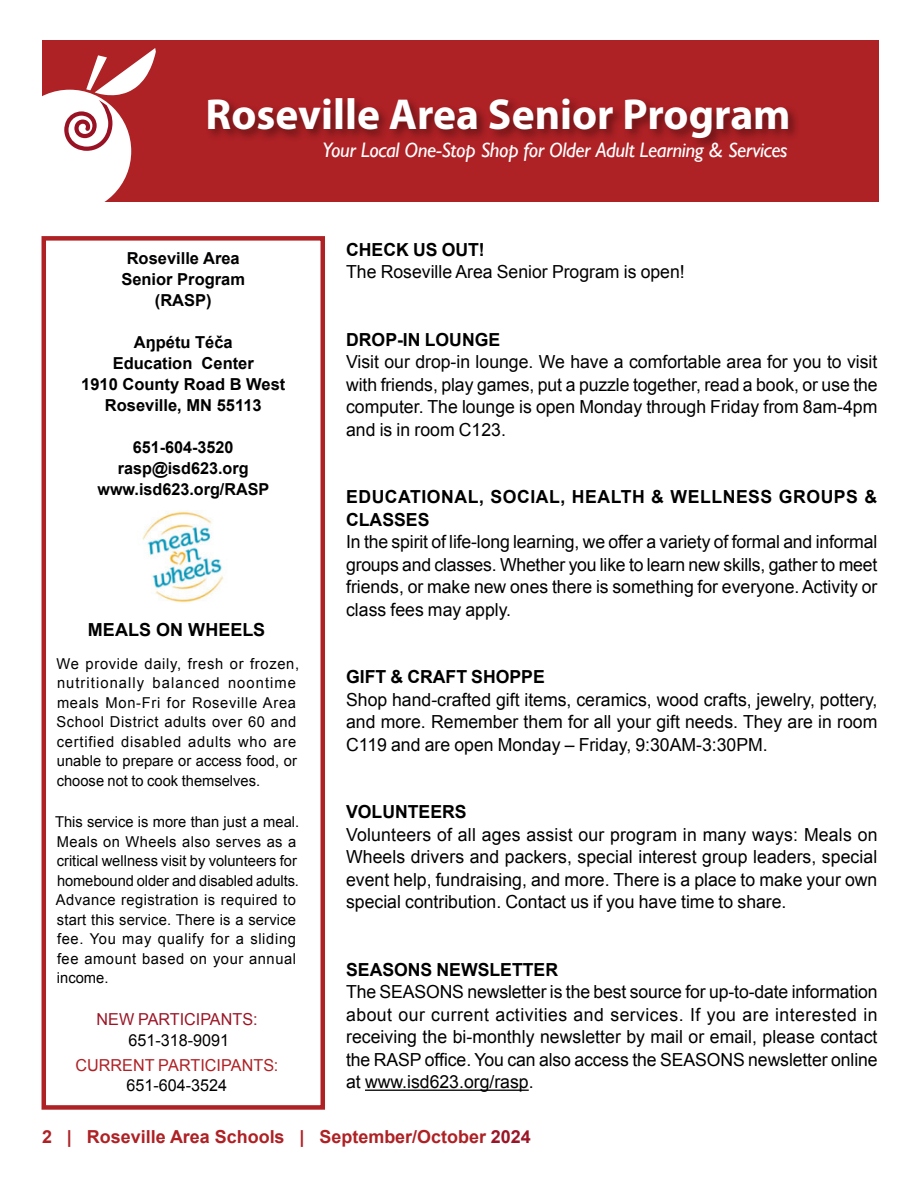
<style>
.page{position:relative;width:918px;height:1188px;background:#fff}
.page>*{position:absolute;margin:0;border:0;box-sizing:border-box;transform-origin:0 0}
.t1{font:700 43.5px "Myriad Pro";color:#fff}
.t2{font:italic 21px "Gill Sans";letter-spacing:-.02em;color:#fff}
.t3{font:18px/22.5px "Fbfnyw Arial";color:#000}
.t4{font:18px "Krlxhl Arial";color:#000}
.t5{font:700 18px "Tfcwxj Arial";color:#000}
.t6{font:700 18px/22.5px "Tfcwxj Arial";letter-spacing:.03em;color:#000}
.t7{font:700 18px "Tfcwxj Arial";color:#ae2125}
.t8{font:700 16.5px/21px "Tfcwxj Arial";color:#000;text-align:center}
.t9{font:16.5px "Fbfnyw Arial";color:#000}
.t10{font:16.5px "Krlxhl Arial";color:#ae2125}
.t11{font:16.5px "Krlxhl Arial";color:#9a1627}
.t12{font:700 16.5px "Rxnhvn Arial";color:#000}
.t13{font:15px/19.5px "Fbfnyw Arial";letter-spacing:.03em;color:#000}
.t14{font:15px/19.5px "Fbfnyw Arial";color:#000}
.t15{font:15px/19.5px "Krlxhl Arial";letter-spacing:.01em;color:#000}
.s1{color:#9a1627}
</style>
<div class="page">
<hr style="left:365px;top:1090px;width:164px;height:1px;background:#000">
<div style="left:42px;top:40px;width:837px;height:162px;background:#ae2125"></div>
<div style="left:42px;top:236px;width:283px;height:874px;border:4px solid #ae2125"></div>
<img style="left:142px;top:511px;width:82px;height:92px">
<div style="left:206px;top:95px;width:594px;height:55px;background:#000;opacity:.4"></div>
<svg style="left:42px;top:48px;width:114px;height:154px"></svg>
<h1 class="t1" style="left:206px;top:86px;width:587px">Roseville Area Senior Program</h1>
<p class="t2" style="left:322px;top:138px;width:467px">Your Local One-Stop Shop for Older Adult Learning &amp; Services</p>
<p class="t8" style="left:121px;top:248px;width:125px">Roseville Area<br>Senior Program (RASP)</p>
<p class="t12" style="left:134px;top:331px;width:101px">Aŋpétu Téča</p>
<p class="t8" style="left:81px;top:353px;width:206px">Education Center<br>1910 County Road B West<br>Roseville, MN 55113</p>
<p class="t8" style="left:97px;top:437px;width:173px">651-604-3520 rasp@isd623.org www.isd623.org/RASP</p>
<p class="t5" style="left:346px;top:237px;width:140px">CHECK US OUT!</p>
<p class="t4" style="left:346px;top:260px;width:340px">The Roseville Area Senior Program is open!</p>
<p class="t5" style="left:346px;top:327px;width:156px">DROP-IN LOUNGE</p>
<p class="t3" style="left:346px;top:351px;width:533px">Visit our drop-in lounge. We have a comfortable area for you to visit with friends, play games, put a puzzle together, read a book, or use the</p>
<p class="t4" style="left:346px;top:395px;width:533px">computer. The lounge is open Monday through Friday from 8am-4pm</p>
<p class="t3" style="left:346px;top:418px;width:161px">and is in room C123.</p>
<p class="t6" style="left:346px;top:486px;width:533px">EDUCATIONAL, SOCIAL, HEALTH &amp; WELLNESS GROUPS &amp;<br>CLASSES</p>
<p class="t3" style="left:346px;top:531px;width:533px;text-align:justify">In the spirit of life-long learning, we offer a variety of formal and informal groups and classes. Whether you like to learn new skills, gather to meet friends, or make new ones there is something for everyone. Activity or class fees may apply.</p>
<p class="t5" style="left:88px;top:617px;width:179px">MEALS ON WHEELS</p>
<p class="t13" style="left:57px;top:654px;width:244px">We provide daily, fresh or frozen, nutritionally balanced noontime meals Mon-Fri for Roseville Area School District adults over 60 and certified disabled adults who are unable to prepare or access food, or choose not to cook themselves.</p>
<p class="t15" style="left:55px;top:813px;width:246px">This service is more than just a meal.</p>
<p class="t14" style="left:56px;top:832px;width:245px">Meals on Wheels also serves as a critical wellness visit by volunteers for homebound older and disabled adults.<br>Advance registration is required to</p>
<p class="t15" style="left:57px;top:910px;width:241px">start this service. There is a service fee. You may qualify for a sliding</p>
<p class="t13" style="left:57px;top:949px;width:241px">fee amount based on your annual income.</p>
<p class="t11" style="left:97px;top:1009px;width:163px">NEW PARTICIPANTS:</p>
<p class="t9" style="left:129px;top:1029px;width:102px">651-318-9091</p>
<p class="t10" style="left:76px;top:1055px;width:204px">CURRENT PARTICIPANTS:</p>
<p class="t9" style="left:126px;top:1074px;width:102px">651-604-3524</p>
<p class="t5" style="left:346px;top:665px;width:200px">GIFT &amp; CRAFT SHOPPE</p>
<p class="t3" style="left:346px;top:688px;width:533px">Shop hand-crafted gift items, ceramics, wood crafts, jewelry, pottery,</p>
<p class="t4" style="left:346px;top:710px;width:533px">and more. Remember them for all your gift needs. They are in room</p>
<p class="t3" style="left:346px;top:733px;width:423px">C119 and are open Monday – Friday, 9:30AM-3:30PM.</p>
<p class="t5" style="left:346px;top:800px;width:122px">VOLUNTEERS</p>
<p class="t3" style="left:346px;top:823px;width:533px">Volunteers of all ages assist our program in many ways: Meals on<br>Wheels drivers and packers, special interest group leaders, special</p>
<p class="t4" style="left:346px;top:868px;width:533px">event help, fundraising, and more. There is a place to make your own</p>
<p class="t3" style="left:346px;top:891px;width:442px">special contribution. Contact us if you have time to share.</p>
<p class="t5" style="left:346px;top:957px;width:213px">SEASONS NEWSLETTER</p>
<p class="t4" style="left:346px;top:980px;width:533px">The SEASONS newsletter is the best source for up-to-date information</p>
<p class="t3" style="left:346px;top:1003px;width:533px">about our current activities and services. If you are interested in receiving the bi-monthly newsletter by mail or email, please contact</p>
<p class="t4" style="left:346px;top:1048px;width:533px">the RASP office. You can also access the SEASONS newsletter online</p>
<p class="t3" style="left:346px;top:1071px;width:189px">at www.isd623.org/rasp.</p>
<p class="t7" style="left:42px;top:1124px;width:490px">2 | Roseville Area Schools | September/October <span class="s1">2024</span></p>
</div>
